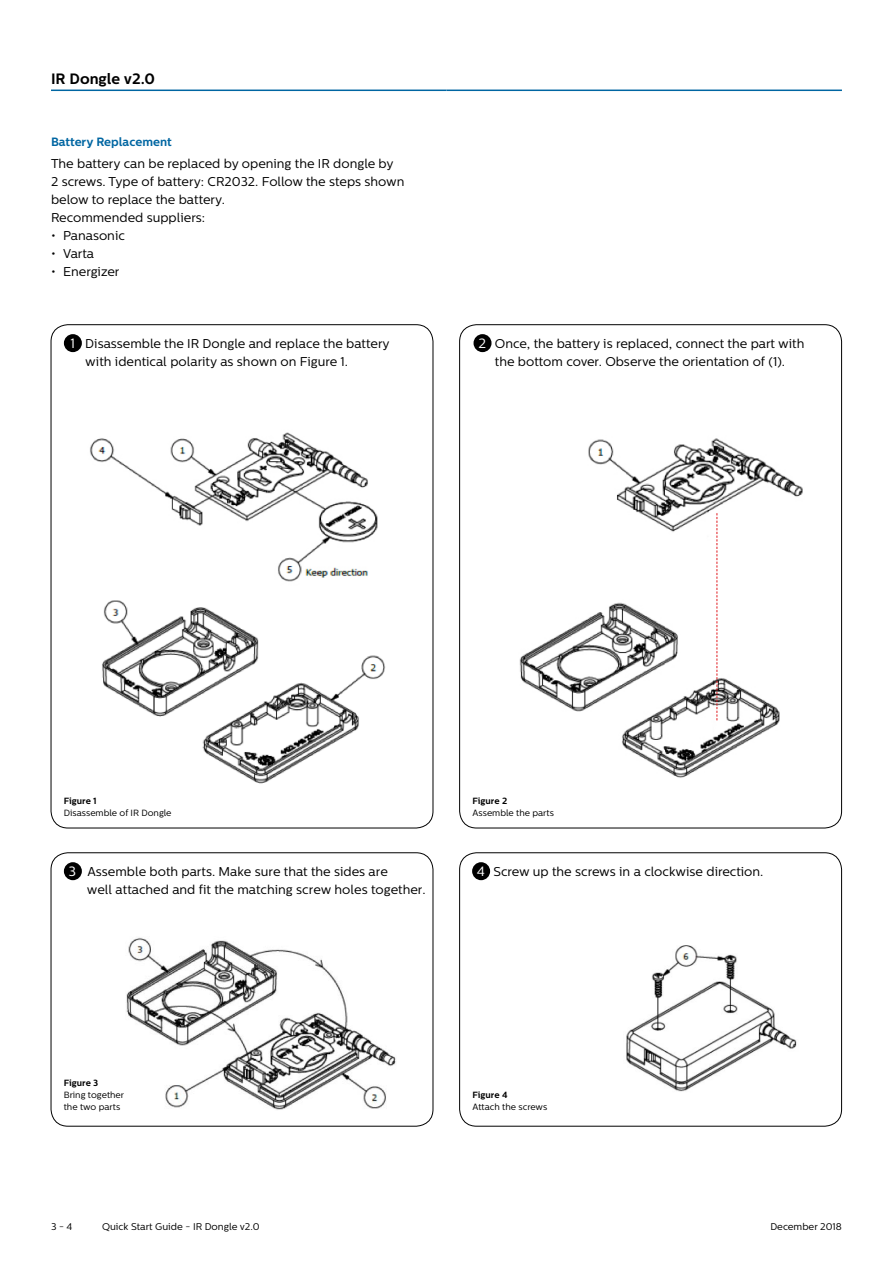
<style>
.page{position:relative;width:893px;height:1263px;background:#fff}
.page>*{position:absolute;margin:0;border:0;box-sizing:border-box;transform-origin:0 0}
._04_Data_Main_Headin{font:700 15px "Centrale Sans";color:#000}
._03_Body_copy_Subhea{font:13.5px "Centrale Sans";color:#fff}
._03_Body_copy{font:12.75px/18px "Centrale Sans";color:#000}
._03_Body_copy_Headin{font:700 12px "Centrale Sans";color:#0066a2}
.t1{font:9.75px "Centrale Sans";color:#000}
._05_Caption_Body{font:9px/12px "Centrale Sans";color:#000}
._05_Caption_Body-2{font:700 9px "Centrale Sans";color:#000}
.s1{font-weight:700}
.s2{font-size:13.5px;color:#fff}
</style>
<div class="page">
<hr style="left:51px;top:90px;width:395px;height:1px;background:#0066a2">
<hr style="left:446px;top:90px;width:396px;height:1px;background:#0066a2">
<img style="left:90px;top:432px;width:288px;height:150px">
<img style="left:588px;top:438px;width:215px;height:141px">
<img style="left:102px;top:600px;width:284px;height:184px">
<img style="left:519px;top:580px;width:261px;height:198px">
<div style="left:64px;top:334px;width:18px;height:18px;background:#000;border-radius:50%"></div>
<div style="left:473px;top:334px;width:18px;height:18px;background:#000;border-radius:50%"></div>
<svg style="left:717px;top:513px;width:1px;height:207px"></svg>
<div style="left:64px;top:862px;width:18px;height:18px;background:#000;border-radius:50%"></div>
<img style="left:126px;top:937px;width:270px;height:173px">
<img style="left:626px;top:945px;width:171px;height:147px">
<div style="left:51px;top:852px;width:382px;height:274px;border:1px solid #000;border-radius:17px"></div>
<div style="left:459px;top:852px;width:383px;height:274px;border:1px solid #000;border-radius:17px"></div>
<div style="left:472px;top:862px;width:18px;height:18px;background:#000;border-radius:50%"></div>
<p class="_04_Data_Main_Headin" style="left:51px;top:70px;width:106px">IR Dongle v2.0</p>
<p class="_03_Body_copy_Headin" style="left:51px;top:135px;width:122px">Battery Replacement</p>
<p class="_03_Body_copy" style="left:51px;top:155px;width:355px">The battery can be replaced by opening the IR dongle by<br>2 screws. Type of battery: CR2032. Follow the steps shown below to replace the battery.</p>
<p class="_03_Body_copy" style="left:51px;top:209px;width:156px">Recommended suppliers:</p>
<p class="_03_Body_copy" style="left:51px;top:227px;width:75px">• Panasonic</p>
<p class="_03_Body_copy" style="left:51px;top:245px;width:45px">• Varta</p>
<p class="_03_Body_copy" style="left:51px;top:263px;width:70px">• Energizer</p>
<p class="_03_Body_copy_Subhea" style="left:71px;top:336px;width:6px">1</p>
<p class="_03_Body_copy" style="left:85px;top:335px;width:306px">Disassemble the IR Dongle and replace the battery with identical polarity as shown on Figure 1.</p>
<p class="_03_Body_copy_Subhea" style="left:479px;top:336px;width:9px">2</p>
<p class="_03_Body_copy" style="left:495px;top:335px;width:311px">Once, the battery is replaced, connect the part with the bottom cover. Observe the orientation of (1).</p>
<p class="_05_Caption_Body" style="left:64px;top:795px;width:109px"><span class="s1">Figure 1<br></span>Disassemble of IR Dongle</p>
<p class="_05_Caption_Body-2" style="left:472px;top:796px;width:36px">Figure 2</p>
<p class="_05_Caption_Body" style="left:472px;top:807px;width:83px">Assemble the parts</p>
<p class="_03_Body_copy" style="left:87px;top:863px;width:340px;text-indent:-18px"><span class="s2">3</span> Assemble both parts. Make sure that the sides are<br>well attached and fit the matching screw holes together.</p>
<p class="_03_Body_copy_Subhea" style="left:477px;top:864px;width:10px">4</p>
<p class="_03_Body_copy" style="left:493px;top:863px;width:271px">Screw up the screws in a clockwise direction.</p>
<p class="_05_Caption_Body-2" style="left:64px;top:1078px;width:36px">Figure 3</p>
<p class="_05_Caption_Body" style="left:64px;top:1089px;width:62px">Bring together the two parts</p>
<p class="_05_Caption_Body-2" style="left:472px;top:1090px;width:37px">Figure 4</p>
<p class="_05_Caption_Body" style="left:472px;top:1101px;width:76px">Attach the screws</p>
<p class="t1" style="left:51px;top:1221px;width:23px">3 - 4</p>
<p class="t1" style="left:102px;top:1221px;width:159px">Quick Start Guide - IR Dongle v2.0</p>
<p class="t1" style="left:770px;top:1221px;width:73px">December 2018</p>
</div>
